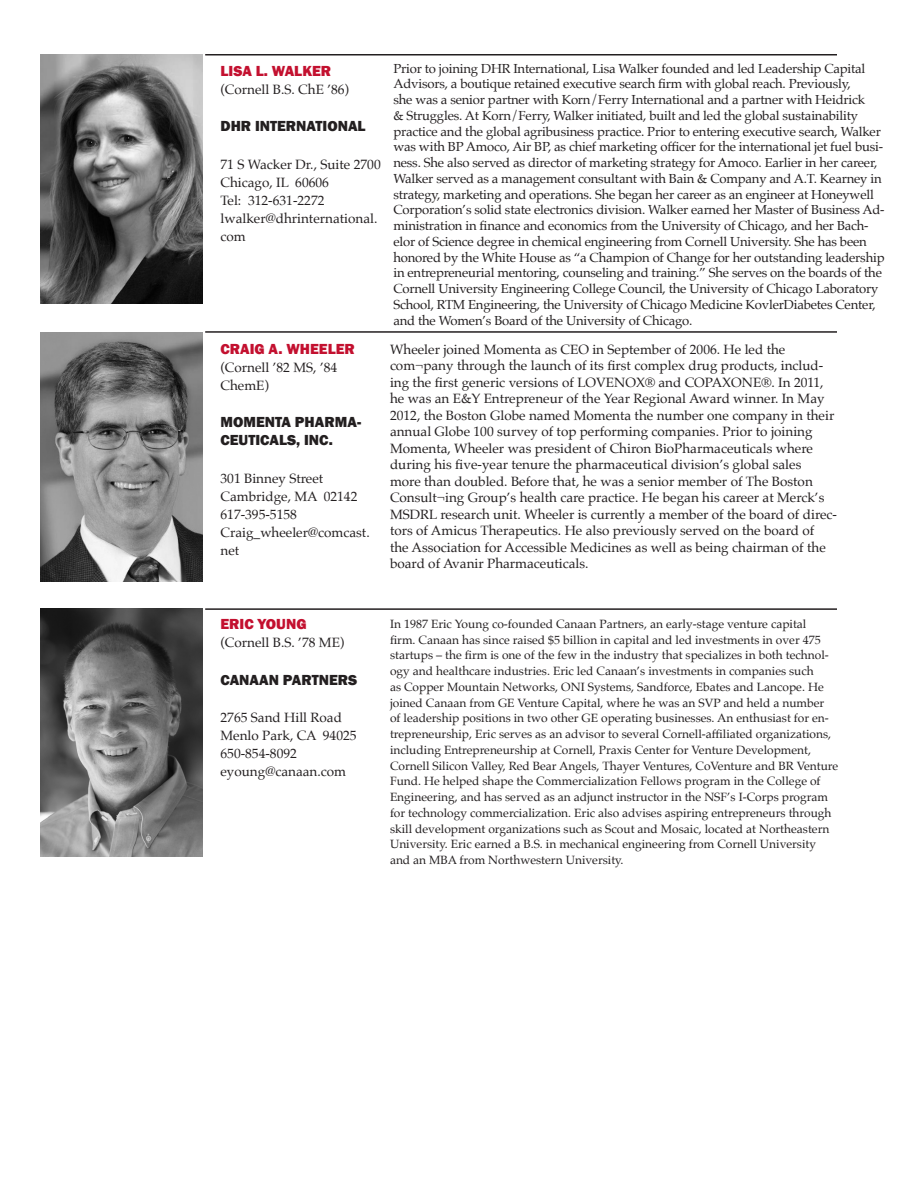
<style>
.page{position:relative;width:918px;height:1188px;background:#fff}
.page>*{position:absolute;margin:0;border:0;box-sizing:border-box;transform-origin:0 0}
.company{font:800 15px/18px "Franklin Gothic";color:#231f20}
.contact_copy{font:800 15px "Franklin Gothic";color:#c3102f}
.bio{font:13.5px/16.5px "Palatino";color:#231f20}
.contact_copy-2{font:13.5px/18px "Palatino";color:#231f20}
.bio-2{font:13.2px/15.8px "Palatino";letter-spacing:-.015em;color:#231f20}
.bio-3{font:12px/15.8px "Palatino";color:#231f20}
</style>
<div class="page">
<hr style="left:205px;top:608px;width:632px;height:2px;background:#231f20">
<hr style="left:205px;top:54px;width:632px;height:2px;background:#231f20">
<hr style="left:205px;top:331px;width:632px;height:2px;background:#231f20">
<img style="left:40px;top:55px;width:162px;height:248px">
<img style="left:40px;top:333px;width:162px;height:248px">
<img style="left:40px;top:608px;width:162px;height:249px">
<p class="contact_copy" style="left:220px;top:61px;width:112px">LISA L. WALKER</p>
<p class="contact_copy-2" style="left:220px;top:80px;width:130px">(Cornell B.S. ChE ’86)</p>
<p class="company" style="left:220px;top:117px;width:147px">DHR INTERNATIONAL</p>
<p class="contact_copy-2" style="left:220px;top:155px;width:162px">71 S Wacker Dr., Suite 2700</p>
<p class="contact_copy-2" style="left:220px;top:173px;width:110px">Chicago, IL 60606</p>
<p class="contact_copy-2" style="left:220px;top:191px;width:106px">Tel: 312-631-2272</p>
<p class="contact_copy-2" style="left:220px;top:209px;width:158px">lwalker@dhrinternational. com</p>
<p class="contact_copy" style="left:220px;top:339px;width:136px">CRAIG A. WHEELER</p>
<p class="contact_copy-2" style="left:220px;top:358px;width:118px">(Cornell ’82 MS, ’84<br>ChemE)</p>
<p class="company" style="left:220px;top:413px;width:142px">MOMENTA PHARMA-<br>CEUTICALS, INC.</p>
<p class="contact_copy-2" style="left:220px;top:469px;width:104px">301 Binney Street</p>
<p class="contact_copy-2" style="left:220px;top:487px;width:138px">Cambridge, MA 02142</p>
<p class="contact_copy-2" style="left:220px;top:505px;width:78px">617-395-5158</p>
<p class="contact_copy-2" style="left:220px;top:523px;width:151px">Craig_wheeler@comcast. net</p>
<p class="bio-2" style="left:393px;top:60px;width:493px">Prior to joining DHR International, Lisa Walker founded and led Leadership Capital Advisors, a boutique retained executive search firm with global reach. Previously,<br>she was a senior partner with Korn/Ferry International and a partner with Heidrick<br>&amp; Struggles. At Korn/Ferry, Walker initiated, built and led the global sustainability practice and the global agribusiness practice. Prior to entering executive search, Walker was with BP Amoco, Air BP, as chief marketing officer for the international jet fuel busi&shy;ness. She also served as director of marketing strategy for Amoco. Earlier in her career, Walker served as a management consultant with Bain &amp; Company and A.T. Kearney in strategy, marketing and operations. She began her career as an engineer at Honeywell Corporation’s solid state electronics division. Walker earned her Master of Business Ad&shy;ministration in finance and economics from the University of Chicago, and her Bach&shy;elor of Science degree in chemical engineering from Cornell University. She has been honored by the White House as “a Champion of Change for her outstanding leadership in entrepreneurial mentoring, counseling and training.” She serves on the boards of the Cornell University Engineering College Council, the University of Chicago Laboratory School, RTM Engineering, the University of Chicago Medicine KovlerDiabetes Center, and the Women’s Board of the University of Chicago.</p>
<p class="bio" style="left:390px;top:341px;width:449px">Wheeler joined Momenta as CEO in September of 2006. He led the com¬pany through the launch of its first complex drug products, includ&shy;ing the first generic versions of LOVENOX® and COPAXONE®. In 2011, he was an E&amp;Y Entrepreneur of the Year Regional Award winner. In May 2012, the Boston Globe named Momenta the number one company in their annual Globe 100 survey of top performing companies. Prior to joining Momenta, Wheeler was president of Chiron BioPharmaceuticals where during his five-year tenure the pharmaceutical division’s global sales<br>more than doubled. Before that, he was a senior member of The Boston Consult¬ing Group’s health care practice. He began his career at Merck’s MSDRL research unit. Wheeler is currently a member of the board of direc&shy;tors of Amicus Therapeutics. He also previously served on the board of<br>the Association for Accessible Medicines as well as being chairman of the board of Avanir Pharmaceuticals.</p>
<p class="contact_copy" style="left:220px;top:614px;width:88px">ERIC YOUNG</p>
<p class="contact_copy-2" style="left:220px;top:634px;width:125px">(Cornell B.S. ’78 ME)</p>
<p class="company" style="left:220px;top:671px;width:138px">CANAAN PARTNERS</p>
<p class="contact_copy-2" style="left:220px;top:709px;width:123px">2765 Sand Hill Road</p>
<p class="contact_copy-2" style="left:220px;top:727px;width:138px">Menlo Park, CA 94025</p>
<p class="contact_copy-2" style="left:220px;top:745px;width:78px">650-854-8092</p>
<p class="contact_copy-2" style="left:220px;top:763px;width:127px">eyoung@canaan.com</p>
<p class="bio-3" style="left:390px;top:616px;width:450px">In 1987 Eric Young co-founded Canaan Partners, an early-stage venture capital<br>firm. Canaan has since raised $5 billion in capital and led investments in over 475 startups – the firm is one of the few in the industry that specializes in both technol&shy;ogy and healthcare industries. Eric led Canaan’s investments in companies such<br>as Copper Mountain Networks, ONI Systems, Sandforce, Ebates and Lancope. He joined Canaan from GE Venture Capital, where he was an SVP and held a number<br>of leadership positions in two other GE operating businesses. An enthusiast for en&shy;trepreneurship, Eric serves as an advisor to several Cornell-affiliated organizations, including Entrepreneurship at Cornell, Praxis Center for Venture Development, Cornell Silicon Valley, Red Bear Angels, Thayer Ventures, CoVenture and BR Venture Fund. He helped shape the Commercialization Fellows program in the College of Engineering, and has served as an adjunct instructor in the NSF’s I-Corps program for technology commercialization. Eric also advises aspiring entrepreneurs through skill development organizations such as Scout and Mosaic, located at Northeastern University. Eric earned a B.S. in mechanical engineering from Cornell University and an MBA from Northwestern University.</p>
</div>
